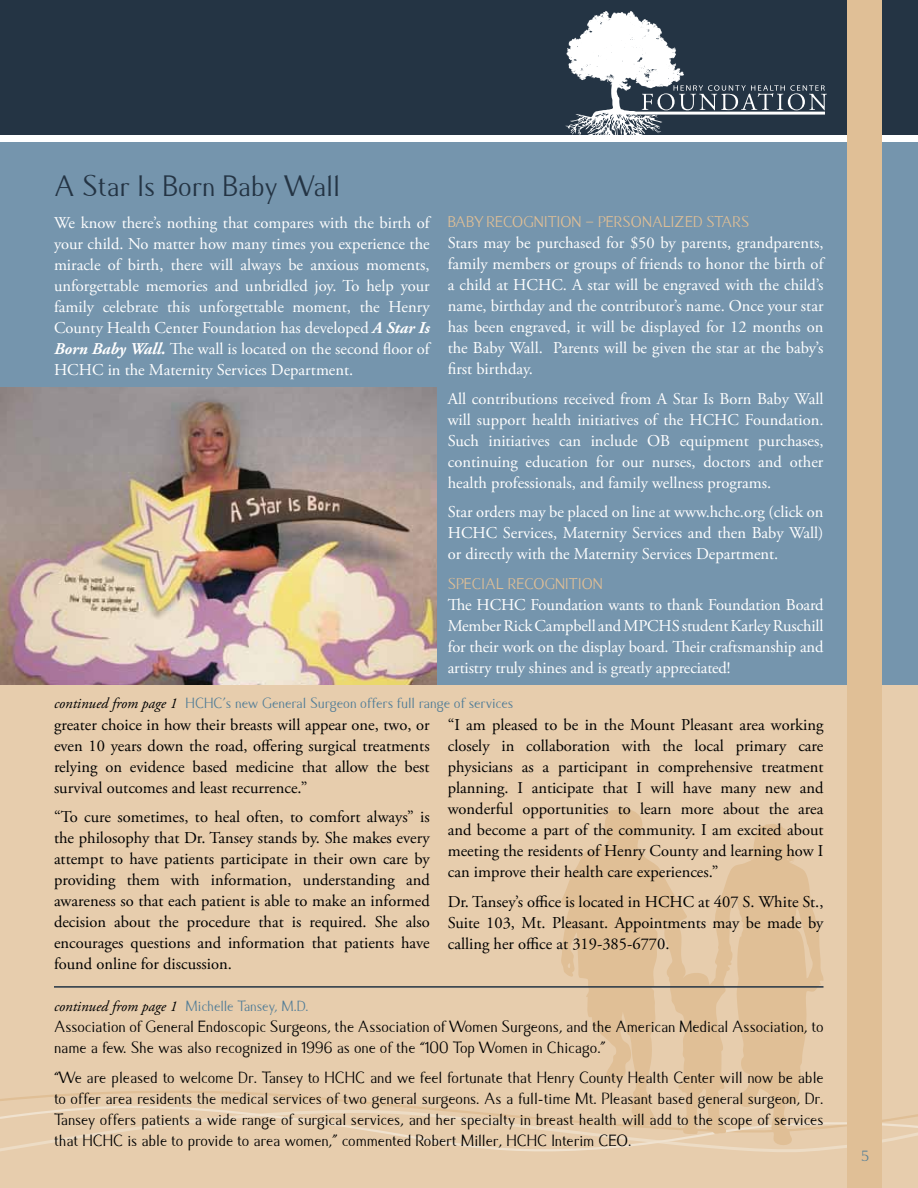
<style>
.page{position:relative;width:918px;height:1188px;background:#fff}
.page>*{position:absolute;margin:0;border:0;box-sizing:border-box;transform-origin:0 0}
.t1{font:30px "Caramella";color:#243444}
.t2{font:16.5px/21px "Adobe Garamond Pro";color:#fff;text-align:justify}
.t3{font:16.5px/21px "Adobe Garamond Pro";color:#000;text-align:justify}
.t4{font:16.5px/21px "Caramella";color:#000}
.t5{font:15.75px "Caramella";letter-spacing:.01em;color:#e0bf96}
.t6{font:15px "Caramella";color:#527d97}
.s1{font-weight:700;font-style:italic}
.s2{font-family:"Adobe Garamond Pro";font-style:italic;color:#000}
</style>
<div class="page">
<div style="left:1px;top:685px;width:917px;height:503px;background:#e7cdad"></div>
<div style="left:0;top:0;width:918px;height:135px;background:#243444"></div>
<svg style="left:565px;top:11px;width:262px;height:124px"></svg>
<div style="left:0;top:142px;width:918px;height:543px;background:#7595ad"></div>
<svg style="left:0;top:1087px;width:376px;height:16px"></svg>
<svg style="left:0;top:1103px;width:918px;height:59px"></svg>
<div style="left:847px;top:0;width:35px;height:1188px;background:#e0bf96"></div>
<img style="left:0;top:387px;width:436px;height:298px">
<svg style="left:561px;top:808px;width:263px;height:339px;fill:#e1c199"></svg>
<hr style="left:54px;top:986px;width:770px;height:2px;background:#243444">
<h1 class="t1" style="left:54px;top:170px;width:288px">A Star Is Born Baby Wall</h1>
<p class="t2" style="left:54px;top:213px;width:377px">We know there’s nothing that compares with the birth of your child. No matter how many times you experience the miracle of birth, there will always be anxious moments, unforgettable memories and unbridled joy. To help your family celebrate this unforgettable moment, the Henry County Health Center Foundation has developed <span class="s1">A Star Is Born Baby Wall.</span> The wall is located on the second floor of HCHC in the Maternity Services Department.</p>
<p class="t5" style="left:448px;top:213px;width:294px">Bab y Recognition _ Personaliz ed Stars</p>
<p class="t2" style="left:448px;top:233px;width:377px">Stars may be purchased for $50 by parents, grandparents, family members or groups of friends to honor the birth of a child at HCHC. A star will be engraved with the child’s name, birthday and the contributor’s name. Once your star has been engraved, it will be displayed for 12 months on the Baby Wall. Parents will be given the star at the baby’s first birthday.</p>
<p class="t2" style="left:448px;top:388px;width:377px">All contributions received from A Star Is Born Baby Wall will support health initiatives of the HCHC Foundation.<br>Such initiatives can include OB equipment purchases, continuing education for our nurses, doctors and other health professionals, and family wellness programs.</p>
<p class="t2" style="left:448px;top:502px;width:377px">Star orders may be placed on line at www.hchc.org (click on HCHC Services, Maternity Services and then Baby Wall) or directly with the Maternity Services Department.</p>
<p class="t5" style="left:448px;top:575px;width:157px">Special Recognition</p>
<p class="t2" style="left:448px;top:595px;width:377px">The HCHC Foundation wants to thank Foundation Board Member Rick Campbell and MPCHS student Karley Ruschill for their work on the display board. Their craftsmanship and artistry truly shines and is greatly appreciated!</p>
<p class="t6" style="left:54px;top:695px;width:461px"><span class="s2">continued from page 1</span> HCHC’s new General Surgeon offers full range of services</p>
<p class="t3" style="left:54px;top:715px;width:377px">greater choice in how their breasts will appear one, two, or even 10 years down the road, offering surgical treatments relying on evidence based medicine that allow the best survival outcomes and least recurrence.”</p>
<p class="t3" style="left:54px;top:807px;width:377px">“To cure sometimes, to heal often, to comfort always” is the philosophy that Dr. Tansey stands by. She makes every attempt to have patients participate in their own care by providing them with information, understanding and awareness so that each patient is able to make an informed decision about the procedure that is required. She also encourages questions and information that patients have found online for discussion.</p>
<p class="t3" style="left:448px;top:715px;width:377px">“I am pleased to be in the Mount Pleasant area working closely in collaboration with the local primary care physicians as a participant in comprehensive treatment planning. I anticipate that I will have many new and wonderful opportunities to learn more about the area and become a part of the community. I am excited about meeting the residents of Henry County and learning how I can improve their health care experiences.”</p>
<p class="t3" style="left:448px;top:891px;width:377px">Dr. Tansey’s office is located in HCHC at 407 S. White St., Suite 103, Mt. Pleasant. Appointments may be made by calling her office at 319-385-6770.</p>
<p class="t6" style="left:54px;top:998px;width:256px"><span class="s2">continued from page 1</span> Michelle Tansey, M.D.</p>
<p class="t4" style="left:54px;top:1016px;width:771px">Association of General Endoscopic Surgeons, the Association of Women Surgeons, and the American Medical Association, to name a few. She was also recognized in 1996 as one of the “100 Top Women in Chicago.”</p>
<p class="t4" style="left:54px;top:1067px;width:771px;text-align:justify">“We are pleased to welcome Dr. Tansey to HCHC and we feel fortunate that Henry County Health Center will now be able to offer area residents the medical services of two general surgeons. As a full-time Mt. Pleasant based general surgeon, Dr.<br>Tansey offers patients a wide range of surgical services, and her specialty in breast health will add to the scope of services that HCHC is able to provide to area women,” commented Robert Miller, HCHC Interim CEO.</p>
<p class="t6" style="left:861px;top:1147px;width:9px">5</p>
</div>
